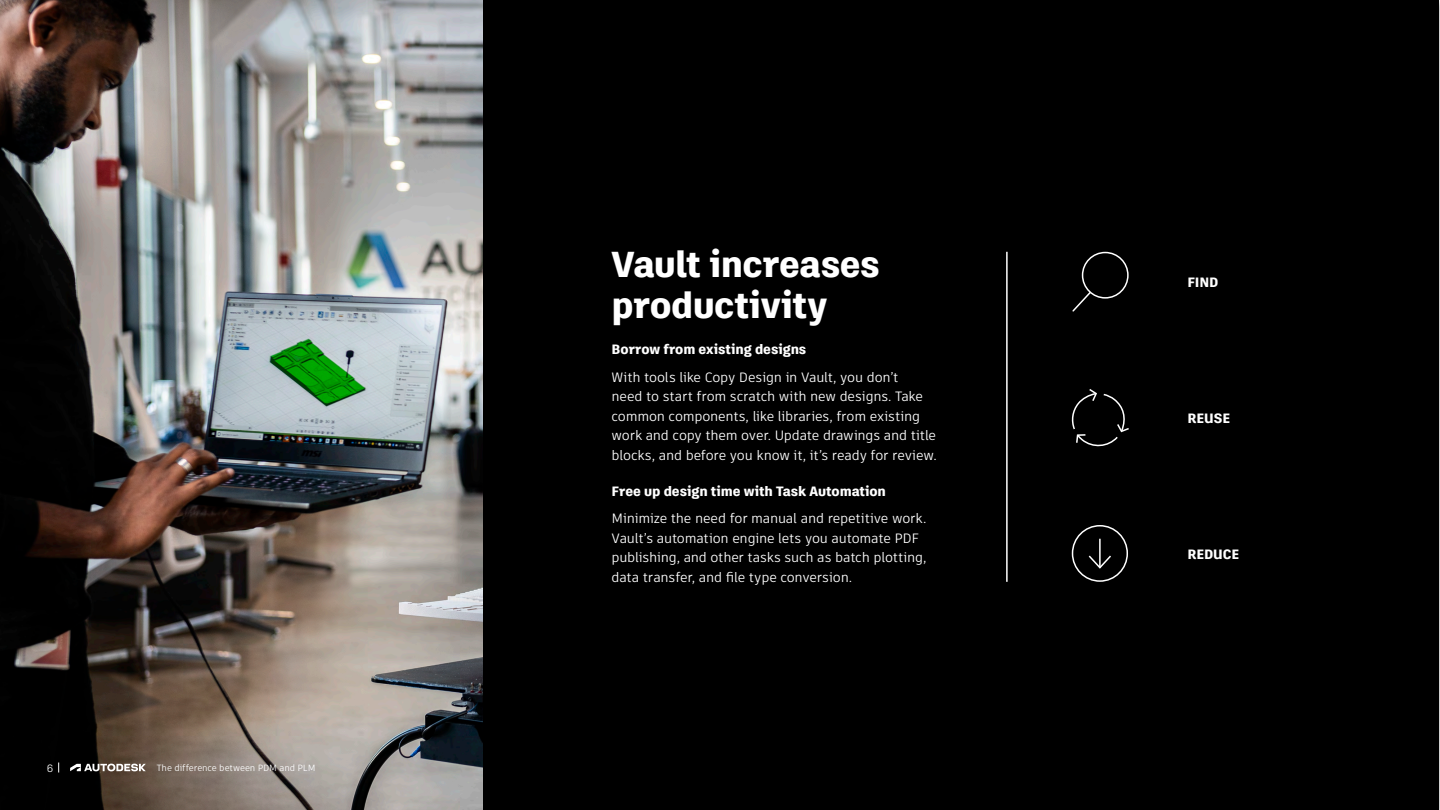
<style>
.page{position:relative;width:1440px;height:810px;background:#fff}
.page>*{position:absolute;margin:0;border:0;box-sizing:border-box;transform-origin:0 0}
.t1{font:800 36px "Artifakt Legend";letter-spacing:-.01em;color:#fff}
.t2{font:13.5px/19.5px "Artifakt Element";letter-spacing:-.015em;color:#fff}
.t3{font:800 13.5px "Artifakt Legend";letter-spacing:-.005em;color:#fff}
.t4{font:10.57px "Artifakt Legend";color:#fff}
.t5{font:9px "Artifakt Element";letter-spacing:-.01em;color:#fff}
</style>
<div class="page">
<div style="left:482px;top:0;width:957px;height:810px;background:#000"></div>
<img style="left:0;top:0;width:482px;height:810px">
<div style="left:1072px;top:525px;width:56px;height:57px;border:2px solid #fff;border-radius:50%"></div>
<hr style="left:1099px;top:539px;width:2px;height:29px;background:#fff">
<svg style="left:1088px;top:554px;width:23px;height:15px"></svg>
<svg style="left:1071px;top:389px;width:58px;height:58px"></svg>
<div style="left:1082px;top:252px;width:47px;height:47px;border:2px solid #fff;border-radius:50%"></div>
<svg style="left:1072px;top:290px;width:20px;height:22px"></svg>
<hr style="left:1006px;top:252px;width:2px;height:330px;background:#fff">
<svg style="left:70px;top:764px;width:76px;height:7px"></svg>
<p class="t4" style="left:47px;top:761px;width:8px">6</p>
<p class="t5" style="left:157px;top:762px;width:160px">The difference between PDM and PLM</p>
<h1 class="t1" style="left:612px;top:240px;width:270px">Vault increases</h1>
<h1 class="t1" style="left:612px;top:280px;width:217px">productivity</h1>
<p class="t3" style="left:612px;top:340px;width:196px">Borrow from existing designs</p>
<p class="t2" style="left:612px;top:367px;width:327px">With tools like Copy Design in Vault, you don’t<br>need to start from scratch with new designs. Take common components, like libraries, from existing work and copy them over. Update drawings and title blocks, and before you know it, it’s ready for review.</p>
<p class="t3" style="left:612px;top:481px;width:276px">Free up design time with Task Automation</p>
<p class="t2" style="left:612px;top:509px;width:316px">Minimize the need for manual and repetitive work.<br>Vault’s automation engine lets you automate PDF publishing, and other tasks such as batch plotting, data transfer, and file type conversion.</p>
<p class="t3" style="left:1188px;top:273px;width:32px">FIND</p>
<p class="t3" style="left:1188px;top:409px;width:44px">REUSE</p>
<p class="t3" style="left:1187px;top:544px;width:53px">REDUCE</p>
</div>
